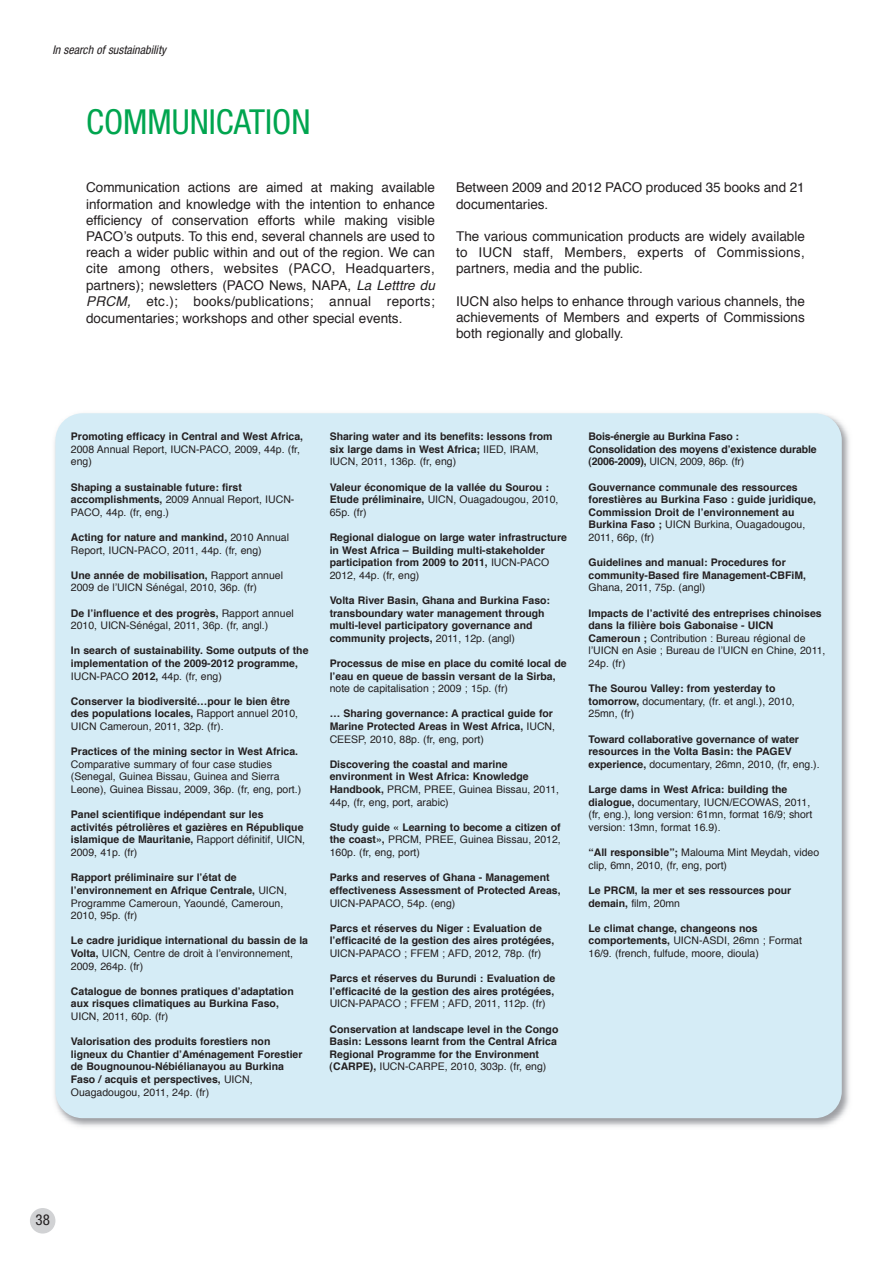
<style>
.page{position:relative;width:893px;height:1263px;background:#fff}
.page>*{position:absolute;margin:0;border:0;box-sizing:border-box;transform-origin:0 0}
.t1{font:condensed 34.5px "Helvetica Neue";color:#00a54f}
.t2{font:condensed 15px "Helvetica Neue";color:#231f20}
.t3{font:13.5px/16.2px "Helvetica";color:#231f20;text-align:justify}
.t4{font:italic condensed 12px "Helvetica Neue";color:#231f20}
.t5{font:700 10.5px/12.6px "Helvetica";color:#231f20}
.t6{font:10.5px/12.6px "Helvetica";color:#231f20}
.s1{font-style:italic}
.s2{font-weight:400}
.s3{font-weight:700}
</style>
<div class="page">
<img style="left:54px;top:413px;width:795px;height:714px">
<div style="left:55px;top:413px;width:787px;height:705px;background:#d5ecf6;border-radius:27px"></div>
<div style="left:30px;top:1208px;width:25px;height:25px;background:#d1d2d4;border-radius:50%"></div>
<p class="t4" style="left:52px;top:46px;width:115px">In search of sustainability</p>
<h1 class="t1" style="left:86px;top:110px;width:226px">COMMUNICATION</h1>
<p class="t3" style="left:86px;top:181px;width:350px">Communication actions are aimed at making available information and knowledge with the intention to enhance efficiency of conservation efforts while making visible PACO’s outputs. To this end, several channels are used to reach a wider public within and out of the region. We can cite among others, websites (PACO, Headquarters, partners); newsletters (PACO News, NAPA, <span class="s1">La Letttre du PRCM,</span> etc.); books/publications; annual reports; documentaries; workshops and other special events.</p>
<p class="t3" style="left:456px;top:181px;width:350px">Between 2009 and 2012 PACO produced 35 books and 21 documentaries.</p>
<p class="t3" style="left:456px;top:229px;width:350px">The various communication products are widely available to IUCN staff, Members, experts of Commissions, partners, media and the public.</p>
<p class="t3" style="left:456px;top:294px;width:350px">IUCN also helps to enhance through various channels, the achievements of Members and experts of Commissions both regionally and globally.</p>
<p class="t5" style="left:71px;top:431px;width:234px">Promoting efficacy in Central and West Africa,</p>
<p class="t6" style="left:71px;top:444px;width:231px">2008 Annual Report, IUCN-PACO, 2009, 44p. (fr, eng)</p>
<p class="t5" style="left:71px;top:481px;width:225px">Shaping a sustainable future: first accomplishments, <span class="s2">2009 Annual Report, IUCN-<br>PACO, 44p. (fr, eng.)</span></p>
<p class="t6" style="left:71px;top:532px;width:220px"><span class="s3">Acting for nature and mankind,</span> 2010 Annual<br>Report, IUCN-PACO, 2011, 44p. (fr, eng)</p>
<p class="t6" style="left:71px;top:570px;width:214px"><span class="s3">Une année de mobilisation,</span> Rapport annuel<br>2009 de l’UICN Sénégal, 2010, 36p. (fr)</p>
<p class="t6" style="left:71px;top:607px;width:224px"><span class="s3">De l’influence et des progrès,</span> Rapport annuel<br>2010, UICN-Sénégal, 2011, 36p. (fr, angl.)</p>
<p class="t5" style="left:71px;top:645px;width:239px">In search of sustainability. Some outputs of the implementation of the 2009-2012 programme,<br><span class="s2">IUCN-PACO</span> 2012, <span class="s2">44p. (fr, eng)</span></p>
<p class="t5" style="left:71px;top:696px;width:229px">Conserver la biodiversité…pour le bien être des populations locales, <span class="s2">Rapport annuel 2010,<br>UICN Cameroun, 2011, 32p. (fr).</span></p>
<p class="t5" style="left:71px;top:746px;width:229px">Practices of the mining sector in West Africa.</p>
<p class="t6" style="left:71px;top:759px;width:232px">Comparative summary of four case studies (Senegal, Guinea Bissau, Guinea and Sierra<br>Leone), Guinea Bissau, 2009, 36p. (fr, eng, port.)</p>
<p class="t5" style="left:71px;top:809px;width:236px">Panel scientifique indépendant sur les activités pétrolières et gazières en République islamique de Mauritanie, <span class="s2">Rapport définitif, UICN, 2009, 41p. (fr)</span></p>
<p class="t5" style="left:71px;top:872px;width:218px">Rapport préliminaire sur l’état de l’environnement en Afrique Centrale, <span class="s2">UICN, Programme Cameroun, Yaoundé, Cameroun, 2010, 95p. (fr)</span></p>
<p class="t6" style="left:71px;top:935px;width:239px"><span class="s3">Le cadre juridique international du bassin de la<br>Volta,</span> UICN, Centre de droit à l’environnement,<br>2009, 264p. (fr)</p>
<p class="t5" style="left:71px;top:985px;width:224px">Catalogue de bonnes pratiques d’adaptation aux risques climatiques au Burkina Faso,</p>
<p class="t6" style="left:71px;top:1011px;width:99px">UICN, 2011, 60p. (fr)</p>
<p class="t5" style="left:71px;top:1036px;width:233px">Valorisation des produits forestiers non ligneux du Chantier d’Aménagement Forestier de Bougnounou-Nébiélianayou au Burkina Faso / acquis et perspectives, <span class="s2">UICN, Ouagadougou, 2011, 24p. (fr)</span></p>
<p class="t5" style="left:330px;top:431px;width:224px">Sharing water and its benefits: lessons from six large dams in West Africa; <span class="s2">IIED, IRAM,<br>IUCN, 2011, 136p. (fr, eng)</span></p>
<p class="t5" style="left:330px;top:481px;width:230px">Valeur économique de la vallée du Sourou :<br>Etude préliminaire, <span class="s2">UICN, Ouagadougou, 2010,<br>65p. (fr)</span></p>
<p class="t5" style="left:330px;top:532px;width:239px">Regional dialogue on large water infrastructure in West Africa – Building multi-stakeholder participation from 2009 to 2011, <span class="s2">IUCN-PACO 2012, 44p. (fr, eng)</span></p>
<p class="t5" style="left:330px;top:595px;width:222px">Volta River Basin, Ghana and Burkina Faso: transboundary water management through multi-level participatory governance and community projects, <span class="s2">2011, 12p. (angl)</span></p>
<p class="t5" style="left:330px;top:658px;width:238px">Processus de mise en place du comité local de l’eau en queue de bassin versant de la Sirba,</p>
<p class="t6" style="left:330px;top:683px;width:180px">note de capitalisation ; 2009 ; 15p. (fr)</p>
<p class="t5" style="left:330px;top:708px;width:227px">… Sharing governance: A practical guide for<br>Marine Protected Areas in West Africa, <span class="s2">IUCN,<br>CEESP, 2010, 88p. (fr, eng, port)</span></p>
<p class="t5" style="left:330px;top:759px;width:231px">Discovering the coastal and marine environment in West Africa: Knowledge Handbook, <span class="s2">PRCM, PREE, Guinea Bissau, 2011, 44p, (fr, eng, port, arabic)</span></p>
<p class="t5" style="left:330px;top:822px;width:233px;text-align:justify">Study guide « Learning to become a citizen of the coast», <span class="s2">PRCM, PREE, Guinea Bissau, 2012, 160p. (fr, eng, port)</span></p>
<p class="t5" style="left:330px;top:872px;width:232px">Parks and reserves of Ghana - Management effectiveness Assessment of Protected Areas,</p>
<p class="t6" style="left:330px;top:897px;width:127px">UICN-PAPACO, 54p. (eng)</p>
<p class="t5" style="left:330px;top:922px;width:226px">Parcs et réserves du Niger : Evaluation de l’efficacité de la gestion des aires protégées,</p>
<p class="t6" style="left:330px;top:948px;width:213px">UICN-PAPACO ; FFEM ; AFD, 2012, 78p. (fr)</p>
<p class="t5" style="left:330px;top:973px;width:227px">Parcs et réserves du Burundi : Evaluation de l’efficacité de la gestion des aires protégées,</p>
<p class="t6" style="left:330px;top:998px;width:218px">UICN-PAPACO ; FFEM ; AFD, 2011, 112p. (fr)</p>
<p class="t5" style="left:330px;top:1023px;width:230px">Conservation at landscape level in the Congo Basin: Lessons learnt from the Central Africa Regional Programme for the Environment (CARPE), <span class="s2">IUCN-CARPE, 2010, 303p. (fr, eng)</span></p>
<p class="t5" style="left:588px;top:431px;width:230px">Bois-énergie au Burkina Faso :<br>Consolidation des moyens d’existence durable (2006-2009), <span class="s2">UICN, 2009, 86p. (fr)</span></p>
<p class="t5" style="left:588px;top:481px;width:229px">Gouvernance communale des ressources forestières au Burkina Faso : guide juridique, Commission Droit de l’environnement au Burkina Faso ; <span class="s2">UICN Burkina, Ouagadougou, 2011, 66p, (fr)</span></p>
<p class="t5" style="left:588px;top:557px;width:219px">Guidelines and manual: Procedures for community-Based fire Management-CBFiM,</p>
<p class="t6" style="left:588px;top:582px;width:118px">Ghana, 2011, 75p. (angl)</p>
<p class="t5" style="left:588px;top:607px;width:239px">Impacts de l’activité des entreprises chinoises dans la filière bois Gabonaise - UICN Cameroun ; <span class="s2">Contribution : Bureau régional de l’UICN en Asie ; Bureau de l’UICN en Chine, 2011, 24p. (fr)</span></p>
<p class="t5" style="left:588px;top:683px;width:208px">The Sourou Valley: from yesterday to tomorrow, <span class="s2">documentary, (fr. et angl.), 2010,<br>25mn, (fr)</span></p>
<p class="t5" style="left:588px;top:733px;width:233px">Toward collaborative governance of water resources in the Volta Basin: the PAGEV experience, <span class="s2">documentary, 26mn, 2010, (fr, eng.).</span></p>
<p class="t6" style="left:588px;top:784px;width:225px"><span class="s3">Large dams in West Africa: building the dialogue,</span> documentary, IUCN/ECOWAS, 2011, (fr, eng.), long version: 61mn, format 16/9; short version: 13mn, format 16.9).</p>
<p class="t6" style="left:588px;top:847px;width:232px"><span class="s3">“All responsible”;</span> Malouma Mint Meydah, video clip, 6mn, 2010, (fr, eng, port)</p>
<p class="t5" style="left:588px;top:885px;width:204px">Le PRCM, la mer et ses ressources pour demain, <span class="s2">film, 20mn</span></p>
<p class="t6" style="left:588px;top:922px;width:215px"><span class="s3">Le climat change, changeons nos comportements,</span> UICN-ASDI, 26mn ; Format<br>16/9. (french, fulfude, moore, dioula)</p>
<h2 class="t2" style="left:35px;top:1214px;width:16px">38</h2>
</div>
